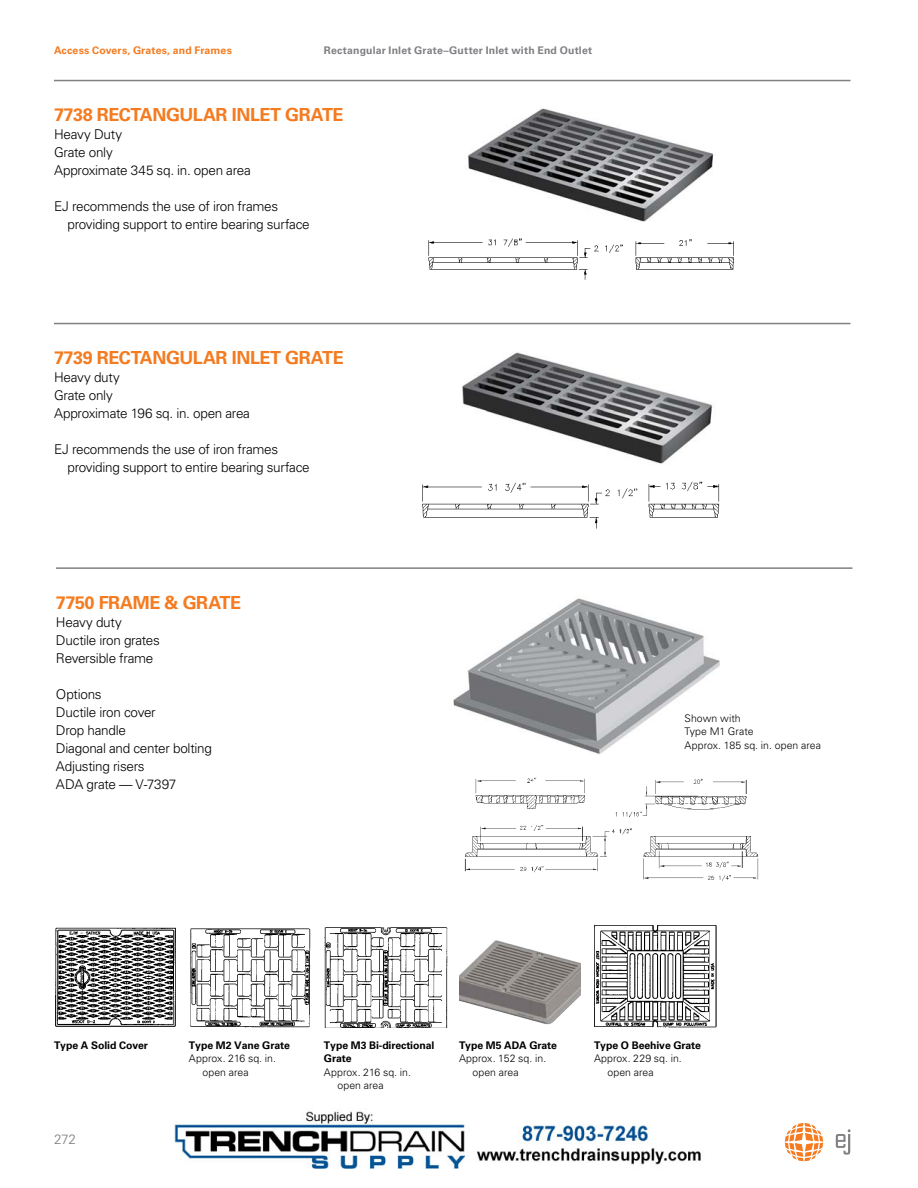
<style>
.page{position:relative;width:918px;height:1188px;background:#fff}
.page>*{position:absolute;margin:0;border:0;box-sizing:border-box;transform-origin:0 0}
.t1{font:700 18px "Univers LT Pro 65";letter-spacing:-.025em;color:#f47b20}
.t2{font:300 13.5px/18px "Univers LT Pro 45";letter-spacing:-.02em;color:#000}
.t3{font:300 13.5px "Univers LT Pro 45";color:#807f83}
.t4{font:300 10.5px/13.5px "Univers LT Pro 45";letter-spacing:.005em;color:#000}
.t5{font:700 10.5px/13.5px "Univers LT Pro 65";letter-spacing:-.01em;color:#000}
.t6{font:700 10.5px "Univers LT Pro 65";letter-spacing:.015em;color:#807f83}
.t7{font:700 10.5px "Univers LT Pro 65";letter-spacing:.015em;color:#f47b20}
</style>
<div class="page">
<hr style="left:54px;top:323px;width:796px;height:1px;background:#807f83">
<img style="left:422px;top:481px;width:298px;height:48px">
<hr style="left:54px;top:80px;width:796px;height:1px;background:#807f83">
<img style="left:428px;top:238px;width:306px;height:42px">
<img style="left:467px;top:108px;width:246px;height:114px">
<img style="left:462px;top:352px;width:251px;height:112px">
<img style="left:453px;top:598px;width:267px;height:156px">
<hr style="left:56px;top:567px;width:796px;height:2px;background:#807f83">
<img style="left:464px;top:777px;width:295px;height:104px">
<img style="left:55px;top:927px;width:121px;height:100px">
<img style="left:190px;top:928px;width:121px;height:99px">
<img style="left:324px;top:927px;width:124px;height:100px">
<img style="left:594px;top:925px;width:123px;height:103px">
<div style="left:685px;top:701px;width:179px;height:57px;background:#fff"></div>
<img style="left:459px;top:940px;width:121px;height:85px">
<svg style="left:836px;top:1129px;width:15px;height:26px"></svg>
<svg style="left:785px;top:1123px;width:38px;height:38px"></svg>
<img style="left:174px;top:1111px;width:527px;height:58px">
<p class="t7" style="left:54px;top:44px;width:179px">Access Covers, Grates, and Frames</p>
<p class="t6" style="left:324px;top:44px;width:270px">Rectangular Inlet Grate–Gutter Inlet with End Outlet</p>
<h1 class="t1" style="left:54px;top:104px;width:291px">7738 RECTANGULAR INLET GRATE</h1>
<p class="t2" style="left:54px;top:125px;width:198px">Heavy Duty<br>Grate only<br>Approximate 345 sq. in. open area</p>
<p class="t2" style="left:68px;top:197px;width:244px;text-indent:-14px">EJ recommends the use of iron frames providing support to entire bearing surface</p>
<h1 class="t1" style="left:54px;top:347px;width:291px">7739 RECTANGULAR INLET GRATE</h1>
<p class="t2" style="left:54px;top:368px;width:198px">Heavy duty<br>Grate only<br>Approximate 196 sq. in. open area</p>
<p class="t2" style="left:68px;top:440px;width:244px;text-indent:-14px">EJ recommends the use of iron frames providing support to entire bearing surface</p>
<h1 class="t1" style="left:56px;top:592px;width:187px">7750 FRAME &amp; GRATE</h1>
<p class="t2" style="left:56px;top:613px;width:105px">Heavy duty<br>Ductile iron grates<br>Reversible frame</p>
<p class="t2" style="left:56px;top:685px;width:157px">Options<br>Ductile iron cover<br>Drop handle<br>Diagonal and center bolting<br>Adjusting risers<br>ADA grate — V-7397</p>
<p class="t4" style="left:685px;top:711px;width:138px">Shown with<br>Type M1 Grate<br>Approx. 185 sq. in. open area</p>
<p class="t5" style="left:54px;top:1038px;width:95px">Type A Solid Cover</p>
<p class="t5" style="left:189px;top:1038px;width:102px">Type M2 Vane Grate</p>
<p class="t4" style="left:203px;top:1052px;width:75px;text-indent:-14px">Approx. 216 sq. in. open area</p>
<p class="t3" style="left:54px;top:1131px;width:24px">272</p>
<p class="t5" style="left:324px;top:1038px;width:112px">Type M3 Bi-directional<br>Grate</p>
<p class="t4" style="left:338px;top:1065px;width:75px;text-indent:-14px">Approx. 216 sq. in. open area</p>
<p class="t5" style="left:459px;top:1038px;width:100px">Type M5 ADA Grate</p>
<p class="t4" style="left:473px;top:1052px;width:75px;text-indent:-14px">Approx. 152 sq. in. open area</p>
<p class="t5" style="left:594px;top:1038px;width:109px">Type O Beehive Grate</p>
<p class="t4" style="left:608px;top:1052px;width:76px;text-indent:-14px">Approx. 229 sq. in. open area</p>
</div>
